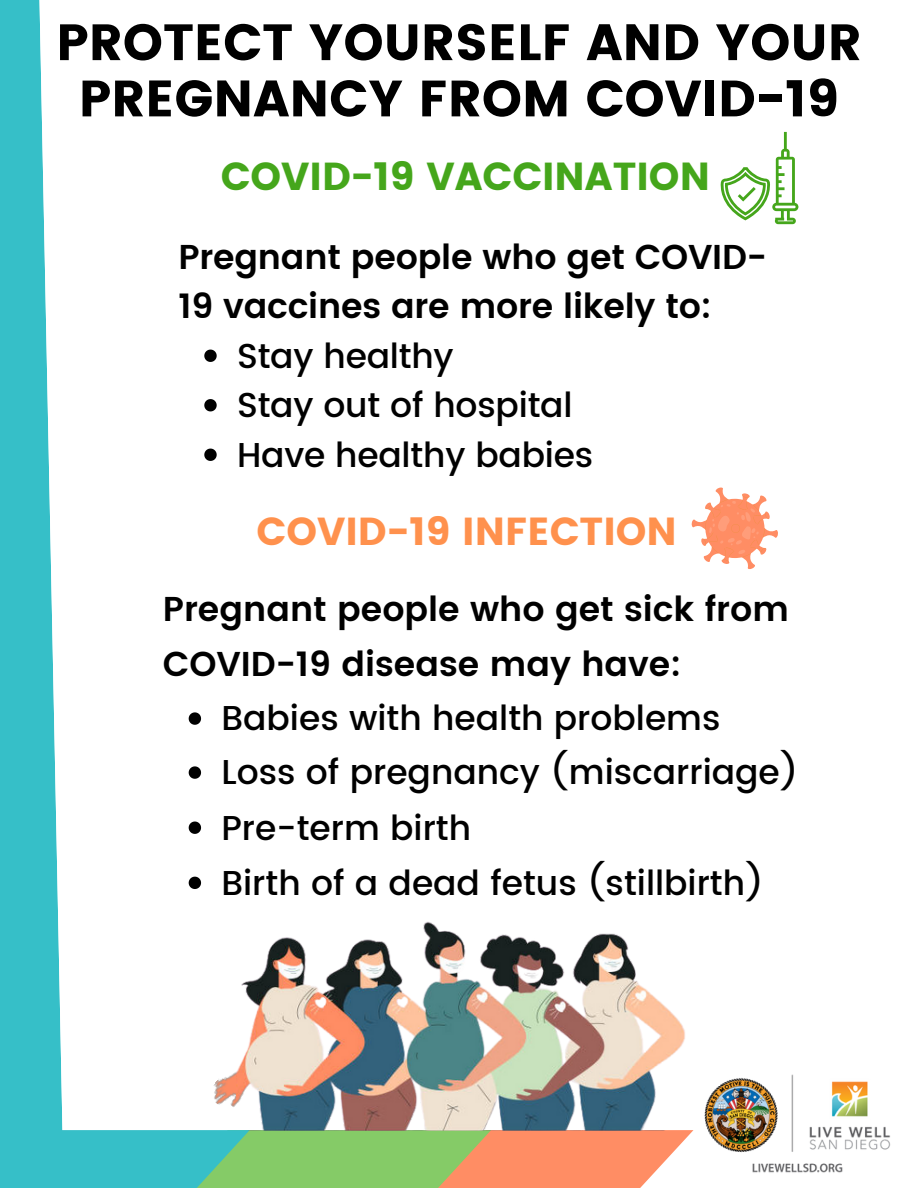
<style>
.page{position:relative;width:918px;height:1188px;background:#fff}
.page>*{position:absolute;margin:0;border:0;box-sizing:border-box;transform-origin:0 0}
.t1{font:51px/56.2px "Poppins";color:#000;text-align:center}
.t2{font:39px "Poppins";color:#45a61b}
.t3{font:39px "Poppins";color:#ff914d}
.t4{font:500 34.5px/54.8px "Poppins";color:#000}
.t5{font:600 34.5px/55.2px "Poppins";letter-spacing:-.005em;color:#000}
</style>
<div class="page">
<svg style="left:65px;top:1130px;width:614px;height:58px;background:#9ab482"></svg>
<svg style="left:0;top:0;width:65px;height:1188px;fill:#36bfc8"></svg>
<img style="left:679px;top:1074px;width:212px;height:99px">
<svg style="left:189px;top:712px;width:12px;height:13px"></svg>
<svg style="left:189px;top:766px;width:12px;height:13px"></svg>
<svg style="left:189px;top:822px;width:12px;height:12px"></svg>
<svg style="left:189px;top:877px;width:12px;height:12px"></svg>
<img style="left:213px;top:1071px;width:24px;height:36px">
<img style="left:237px;top:921px;width:454px;height:209px">
<svg style="left:204px;top:350px;width:13px;height:12px"></svg>
<svg style="left:204px;top:399px;width:13px;height:12px"></svg>
<svg style="left:204px;top:449px;width:13px;height:12px"></svg>
<svg style="left:692px;top:487px;width:86px;height:82px"></svg>
<svg style="left:720px;top:132px;width:78px;height:92px"></svg>
<h1 class="t1" style="left:56px;top:14px;width:807px">PROTECT YOURSELF AND YOUR<br>PREGNANCY FROM COVID-19</h1>
<p class="t2" style="left:221px;top:154px;width:491px">COVID-19 VACCINATION</p>
<p class="t5" style="left:178px;top:232px;width:590px;line-height:49.5px">Pregnant people who get COVID-<br>19 vaccines are more likely to:</p>
<p class="t4" style="left:237px;top:331px;width:358px;line-height:49.5px">Stay healthy<br>Stay out of hospital<br>Have healthy babies</p>
<p class="t3" style="left:257px;top:509px;width:422px">COVID-19 INFECTION</p>
<p class="t5" style="left:163px;top:582px;width:628px">Pregnant people who get sick from<br>COVID-19 disease may have:</p>
<p class="t4" style="left:221px;top:691px;width:579px">Babies with health problems<br>Loss of pregnancy (miscarriage)<br>Pre-term birth<br>Birth of a dead fetus (stillbirth)</p>
</div>
